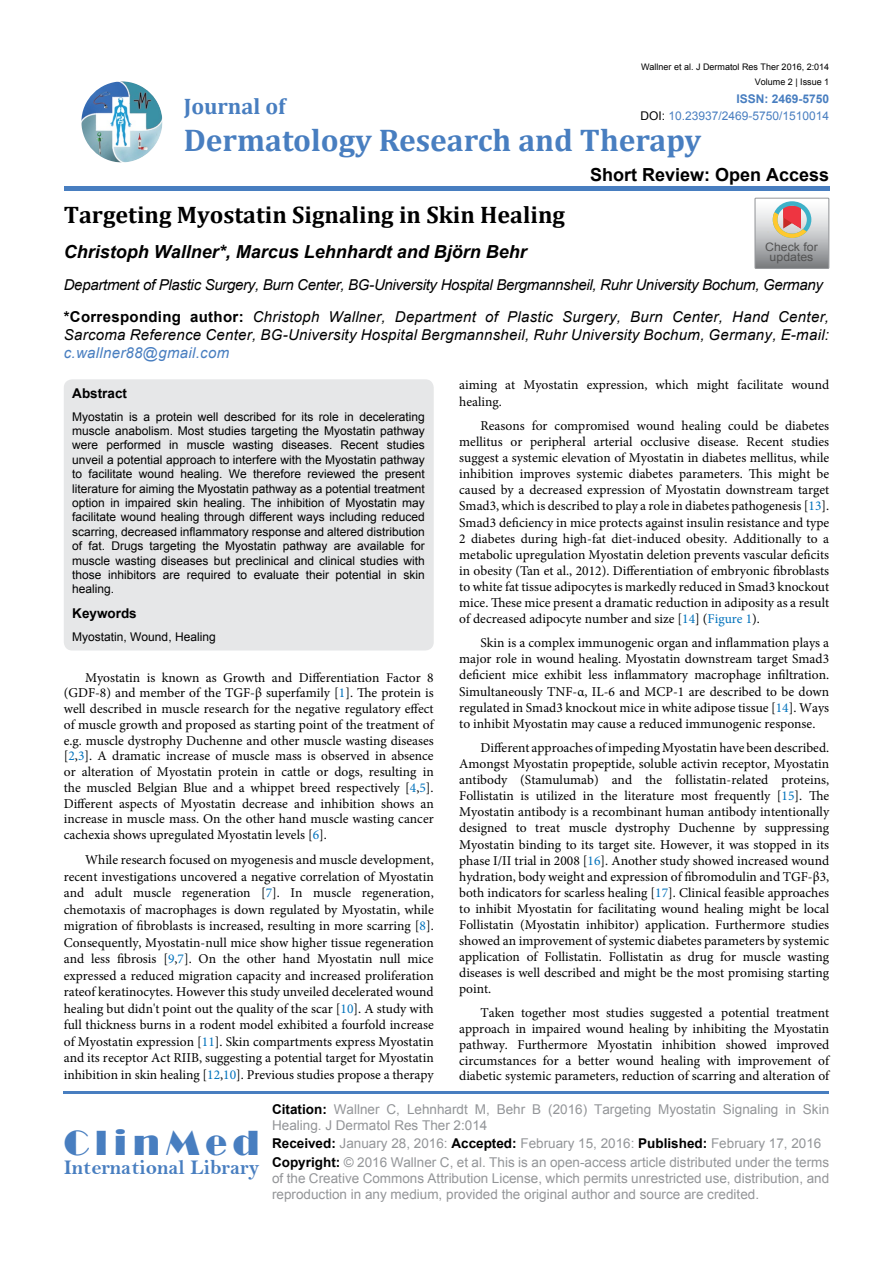
<style>
.page{position:relative;width:893px;height:1263px;background:#fff}
.page>*{position:absolute;margin:0;border:0;box-sizing:border-box;transform-origin:0 0}
.t1{font:36px "Broadway";letter-spacing:.16em;color:#487ec0}
.t2{font:700 31.5px "Cambria";color:#487ec0}
.t3{font:700 24px "Cambria";color:#000}
.t4{font:700 22.5px "Cambria";color:#487ec0}
.t5{font:21px "Bell MT Bold";color:#487ec0}
.t6{font:italic 700 18px "Arial";color:#000}
.t7{font:700 18px "Arial";color:#000}
.t8{font:italic 15px/32.2px "Arial";letter-spacing:-.02em;color:#000}
.t9{font:italic 15px "Arial";letter-spacing:.02em;color:#000}
.t10{font:italic 15px "Arial";letter-spacing:.02em;color:#487ec0}
.t11{font:13.5px/16px "Minion Pro";color:#000;text-align:justify}
.t12{font:13.5px/16.2px "Arial";color:#939598}
.t13{font:700 13.5px "Arial";color:#000}
.t14{font:12px/14.4px "Arial";color:#000;text-align:justify}
.t15{font:12px "Arial";color:#487ec0}
.t16{font:700 12px "Arial";color:#487ec0}
.t17{font:11.7px/10.1px "Arial";color:#535353;text-align:center;scale:1.06 1}
.t18{font:9px "Arial";color:#000}
.s1{color:#000}
.s2{font-weight:700;font-style:normal}
.s3{color:#0072bc}
.s4{font-weight:700;color:#000}
</style>
<div class="page">
<img style="left:81px;top:81px;width:81px;height:81px;border-radius:41px">
<div style="left:64px;top:186px;width:765px;height:5px;background:#487ec0"></div>
<hr style="left:64px;top:1092px;width:765px;height:2px;background:#487ec0">
<div style="left:64px;top:379px;width:370px;height:271px;background:#e6e7e8;border-radius:9px"></div>
<svg style="left:755px;top:198px;width:74px;height:70px;background:#bdb6b3"></svg>
<p class="t18" style="left:641px;top:61px;width:190px">Wallner et al. J Dermatol Res Ther 2016, 2:014</p>
<p class="t16" style="left:736px;top:90px;width:94px">ISSN: 2469-5750</p>
<p class="t18" style="left:755px;top:76px;width:76px">Volume 2 | Issue 1</p>
<p class="t15" style="left:640px;top:108px;width:190px"><span class="s1">DOI:</span> 10.23937/2469-5750/1510014</p>
<h3 class="t4" style="left:184px;top:90px;width:103px">Journal of</h3>
<h2 class="t2" style="left:184px;top:118px;width:519px">Dermatology Research and Therapy</h2>
<h3 class="t7" style="left:590px;top:163px;width:241px">Short Review: Open Access</h3>
<h3 class="t3" style="left:64px;top:198px;width:503px">Targeting Myostatin Signaling in Skin Healing</h3>
<h3 class="t6" style="left:64px;top:239px;width:465px">Christoph Wallner*, Marcus Lehnhardt and Björn Behr</h3>
<p class="t8" style="left:64px;top:269px;width:767px">Department of Plastic Surgery, Burn Center, BG-University Hospital Bergmannsheil, Ruhr University Bochum, Germany <span class="s2">*Corresponding author:</span> Christoph Wallner, Department of Plastic Surgery, Burn Center, Hand Center,</p>
<p class="t9" style="left:64px;top:325px;width:767px">Sarcoma Reference Center, BG-University Hospital Bergmannsheil, Ruhr University Bochum, Germany, E-mail:</p>
<p class="t10" style="left:64px;top:343px;width:167px">c.wallner88@gmail.com</p>
<p class="t13" style="left:72px;top:384px;width:56px">Abstract</p>
<p class="t14" style="left:72px;top:409px;width:354px">Myostatin is a protein well described for its role in decelerating muscle anabolism. Most studies targeting the Myostatin pathway were performed in muscle wasting diseases. Recent studies unveil a potential approach to interfere with the Myostatin pathway to facilitate wound healing. We therefore reviewed the present literature for aiming the Myostatin pathway as a potential treatment option in impaired skin healing. The inhibition of Myostatin may facilitate wound healing through different ways including reduced scarring, decreased inflammatory response and altered distribution of fat. Drugs targeting the Myostatin pathway are available for muscle wasting diseases but preclinical and clinical studies with those inhibitors are required to evaluate their potential in skin healing.</p>
<p class="t13" style="left:72px;top:604px;width:66px">Keywords</p>
<p class="t14" style="left:72px;top:630px;width:145px">Myostatin, Wound, Healing</p>
<p class="t17" style="left:765px;top:241px;width:51px">Check for updates</p>
<p class="t11" style="left:459px;top:377px;width:371px;line-height:16.5px">aiming at Myostatin expression, which might facilitate wound healing.</p>
<p class="t11" style="left:459px;top:418px;width:371px;text-indent:21px">Reasons for compromised wound healing could be diabetes mellitus or peripheral arterial occlusive disease. Recent studies suggest a systemic elevation of Myostatin in diabetes mellitus, while inhibition improves systemic diabetes parameters. This might be caused by a decreased expression of Myostatin downstream target Smad3, which is described to play a role in diabetes pathogenesis [<span class="s3">13</span>].<br>Smad3 deficiency in mice protects against insulin resistance and type 2 diabetes during high-fat diet-induced obesity. Additionally to a metabolic upregulation Myostatin deletion prevents vascular deficits in obesity (Tan et al., 2012). Differentiation of embryonic fibroblasts to white fat tissue adipocytes is markedly reduced in Smad3 knockout mice. These mice present a dramatic reduction in adiposity as a result of decreased adipocyte number and size [<span class="s3">14</span>] (<span class="s3">Figure 1</span>).</p>
<p class="t11" style="left:459px;top:635px;width:371px;text-indent:21px">Skin is a complex immunogenic organ and inflammation plays a major role in wound healing. Myostatin downstream target Smad3 deficient mice exhibit less inflammatory macrophage infiltration.<br>Simultaneously TNF-α, IL-6 and MCP-1 are described to be down regulated in Smad3 knockout mice in white adipose tissue [<span class="s3">14</span>]. Ways to inhibit Myostatin may cause a reduced immunogenic response.</p>
<p class="t11" style="left:459px;top:740px;width:371px;text-indent:21px">Different approaches of impeding Myostatin have been described.<br>Amongst Myostatin propeptide, soluble activin receptor, Myostatin antibody (Stamulumab) and the follistatin-related proteins, Follistatin is utilized in the literature most frequently [<span class="s3">15</span>]. The Myostatin antibody is a recombinant human antibody intentionally designed to treat muscle dystrophy Duchenne by suppressing Myostatin binding to its target site. However, it was stopped in its phase I/II trial in 2008 [<span class="s3">16</span>]. Another study showed increased wound hydration, body weight and expression of fibromodulin and TGF-β3, both indicators for scarless healing [<span class="s3">17</span>]. Clinical feasible approaches to inhibit Myostatin for facilitating wound healing might be local Follistatin (Myostatin inhibitor) application. Furthermore studies showed an improvement of systemic diabetes parameters by systemic application of Follistatin. Follistatin as drug for muscle wasting diseases is well described and might be the most promising starting point.</p>
<p class="t11" style="left:459px;top:1005px;width:371px;text-indent:21px">Taken together most studies suggested a potential treatment approach in impaired wound healing by inhibiting the Myostatin pathway. Furthermore Myostatin inhibition showed improved circumstances for a better wound healing with improvement of diabetic systemic parameters, reduction of scarring and alteration of</p>
<p class="t11" style="left:64px;top:669px;width:371px;text-indent:21px">Myostatin is known as Growth and Differentiation Factor 8 (GDF-8) and member of the TGF-β superfamily [<span class="s3">1</span>]. The protein is well described in muscle research for the negative regulatory effect of muscle growth and proposed as starting point of the treatment of e.g. muscle dystrophy Duchenne and other muscle wasting diseases [<span class="s3">2</span>,<span class="s3">3</span>]. A dramatic increase of muscle mass is observed in absence or alteration of Myostatin protein in cattle or dogs, resulting in the muscled Belgian Blue and a whippet breed respectively [<span class="s3">4</span>,<span class="s3">5</span>].<br>Different aspects of Myostatin decrease and inhibition shows an increase in muscle mass. On the other hand muscle wasting cancer cachexia shows upregulated Myostatin levels [<span class="s3">6</span>].</p>
<p class="t11" style="left:64px;top:852px;width:371px;line-height:16.5px;text-indent:21px">While research focused on myogenesis and muscle development, recent investigations uncovered a negative correlation of Myostatin and adult muscle regeneration [<span class="s3">7</span>]. In muscle regeneration, chemotaxis of macrophages is down regulated by Myostatin, while migration of fibroblasts is increased, resulting in more scarring [<span class="s3">8</span>].<br>Consequently, Myostatin-null mice show higher tissue regeneration and less fibrosis [<span class="s3">9</span>,<span class="s3">7</span>]. On the other hand Myostatin null mice expressed a reduced migration capacity and increased proliferation rateof keratinocytes. However this study unveiled decelerated wound healing but didn't point out the quality of the scar [<span class="s3">10</span>]. A study with full thickness burns in a rodent model exhibited a fourfold increase of Myostatin expression [<span class="s3">11</span>]. Skin compartments express Myostatin and its receptor Act RIIB, suggesting a potential target for Myostatin inhibition in skin healing [<span class="s3">12</span>,<span class="s3">10</span>]. Previous studies propose a therapy</p>
<h1 class="t1" style="left:64px;top:1122px;width:197px">ClinMed</h1>
<h3 class="t5" style="left:64px;top:1155px;width:197px">International Library</h3>
<p class="t12" style="left:272px;top:1101px;width:559px"><span class="s4">Citation:</span> Wallner C, Lehnhardt M, Behr B (2016) Targeting Myostatin Signaling in Skin<br>Healing. J Dermatol Res Ther 2:014</p>
<p class="t12" style="left:272px;top:1135px;width:559px;line-height:18.3px"><span class="s4">Received:</span> January 28, 2016: <span class="s4">Accepted:</span> February 15, 2016: <span class="s4">Published:</span> February 17, 2016<br><span class="s4">Copyright:</span> © 2016 Wallner C, et al. This is an open-access article distributed under the terms</p>
<p class="t12" style="left:272px;top:1170px;width:559px">of the Creative Commons Attribution License, which permits unrestricted use, distribution, and reproduction in any medium, provided the original author and source are credited.</p>
</div>
